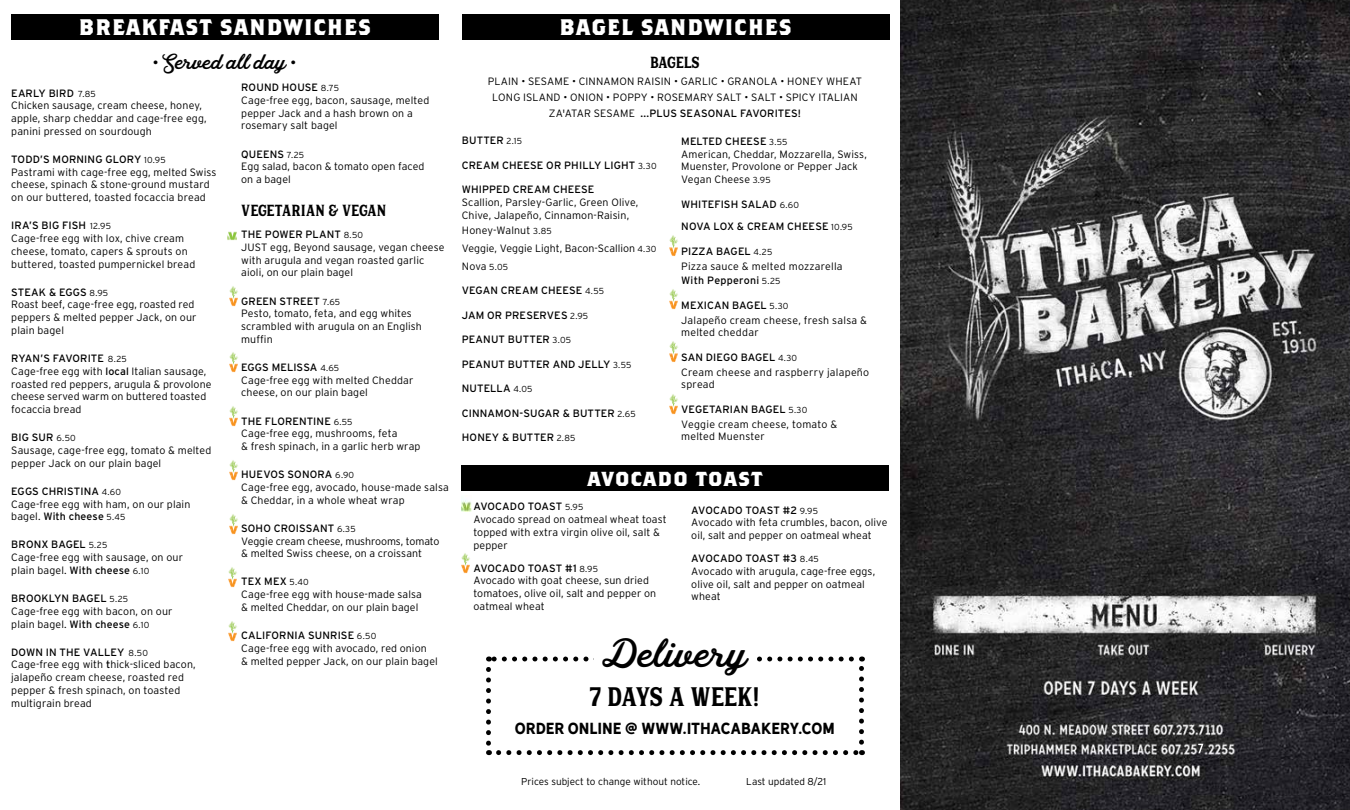
<style>
.page{position:relative;width:1350px;height:810px;background:#fff}
.page>*{position:absolute;margin:0;border:0;box-sizing:border-box;transform-origin:0 0}
.t1{font:37.5px "Hanley Script";letter-spacing:.005em;color:#000}
.t2{font:25px "Hanley Block Display";letter-spacing:-.02em;color:#000}
.t3{font:700 22.5px "Brothers";letter-spacing:.05em;color:#fff}
.t4{font:700 22.5px "Brothers OT";letter-spacing:.05em;color:#fff}
.t5{font:20px "Hanley Script";color:#000}
.t6{font:15px "Hanley Sans";letter-spacing:-.015em;color:#000}
.t7{font:15px "Hanley Block Display";letter-spacing:-.005em;color:#000}
.t8{font:300 10.62px/12.8px "Interstate";letter-spacing:.01em;color:#000}
.t9{font:10.62px/22.5px "Interstate";letter-spacing:.01em;color:#000}
.t10{font:300 10px "Interstate";color:#000}
.s1{font-weight:400}
.s2{font-size:8.75px}
.s3{font-weight:300;font-size:8.75px}
</style>
<div class="page">
<img style="left:669px;top:235px;width:9px;height:21px">
<div style="left:462px;top:14px;width:427px;height:25px;background:#000"></div>
<img style="left:669px;top:289px;width:9px;height:21px">
<img style="left:669px;top:341px;width:9px;height:21px">
<img style="left:669px;top:394px;width:9px;height:20px">
<img style="left:900px;top:0;width:450px;height:810px">
<div style="left:11px;top:14px;width:428px;height:25px;background:#000"></div>
<img style="left:228px;top:231px;width:9px;height:9px">
<img style="left:228px;top:567px;width:9px;height:20px">
<img style="left:228px;top:621px;width:9px;height:20px">
<img style="left:229px;top:460px;width:9px;height:21px">
<img style="left:229px;top:352px;width:9px;height:20px">
<img style="left:229px;top:286px;width:9px;height:21px">
<img style="left:229px;top:406px;width:9px;height:20px">
<img style="left:229px;top:514px;width:9px;height:20px">
<svg style="left:486px;top:669px;width:5px;height:86px"></svg>
<svg style="left:499px;top:750px;width:363px;height:5px"></svg>
<svg style="left:859px;top:657px;width:5px;height:85px"></svg>
<svg style="left:488px;top:657px;width:363px;height:5px"></svg>
<div style="left:594px;top:635px;width:162px;height:41px;background:#fff"></div>
<div style="left:461px;top:465px;width:428px;height:25px;background:#000"></div>
<img style="left:461px;top:500px;width:10px;height:11px">
<img style="left:461px;top:553px;width:9px;height:21px">
<h3 class="t3" style="left:79px;top:13px;width:294px">BREAKFAST SANDWICHES</h3>
<h3 class="t3" style="left:559px;top:13px;width:234px">BAGEL SANDWICHES</h3>
<h3 class="t5" style="left:153px;top:49px;width:145px">• Served all day •</h3>
<h3 class="t7" style="left:650px;top:53px;width:51px">BAGELS</h3>
<p class="t8" style="left:488px;top:73px;width:376px;line-height:16.2px;text-align:center">PLAIN • SESAME • CINNAMON RAISIN • GARLIC • GRANOLA • HONEY WHEAT<br>LONG ISLAND • ONION • POPPY • ROSEMARY SALT • SALT • SPICY ITALIAN<br>ZA'ATAR SESAME <span class="s1">...PLUS SEASONAL FAVORITES!</span></p>
<p class="t8" style="left:241px;top:81px;width:190px"><span class="s1">ROUND HOUSE</span> <span class="s2">8.75<br></span>Cage-free egg, bacon, sausage, melted pepper Jack and a hash brown on a rosemary salt bagel</p>
<p class="t8" style="left:241px;top:147px;width:185px"><span class="s1">QUEENS</span> <span class="s2">7.25<br></span>Egg salad, bacon &amp; tomato open faced on a bagel</p>
<p class="t8" style="left:11px;top:86px;width:197px"><span class="s1">EARLY BIRD</span> <span class="s2">7.85<br></span>Chicken sausage, cream cheese, honey, apple, sharp cheddar and cage-free egg, panini pressed on sourdough</p>
<p class="t8" style="left:11px;top:153px;width:207px"><span class="s1">TODD’S MORNING GLORY</span> <span class="s2">10.95<br></span>Pastrami with cage-free egg, melted Swiss cheese, spinach &amp; stone-ground mustard on our buttered, toasted focaccia bread</p>
<p class="t8" style="left:11px;top:219px;width:186px"><span class="s1">IRA’S BIG FISH</span> <span class="s2">12.95<br></span>Cage-free egg with lox, chive cream cheese, tomato, capers &amp; sprouts on buttered, toasted pumpernickel bread</p>
<p class="t8" style="left:11px;top:285px;width:187px"><span class="s1">STEAK &amp; EGGS</span> <span class="s2">8.95<br></span>Roast beef, cage-free egg, roasted red peppers &amp; melted pepper Jack, on our plain bagel</p>
<p class="t8" style="left:11px;top:352px;width:202px"><span class="s1">RYAN’S FAVORITE</span> <span class="s2">8.25<br></span>Cage-free egg with <span class="s1">local</span> Italian sausage, roasted red peppers, arugula &amp; provolone cheese served warm on buttered toasted focaccia bread</p>
<p class="t8" style="left:11px;top:431px;width:202px"><span class="s1">BIG SUR</span> <span class="s2">6.50<br></span>Sausage, cage-free egg, tomato &amp; melted pepper Jack on our plain bagel</p>
<p class="t8" style="left:11px;top:485px;width:181px"><span class="s1">EGGS CHRISTINA</span> <span class="s2">4.60<br></span>Cage-free egg with ham, on our plain bagel. <span class="s1">With cheese</span> <span class="s2">5.45</span></p>
<p class="t8" style="left:11px;top:538px;width:173px"><span class="s1">BRONX BAGEL</span> <span class="s2">5.25<br></span>Cage-free egg with sausage, on our plain bagel. <span class="s1">With cheese</span> <span class="s2">6.10</span></p>
<p class="t8" style="left:11px;top:592px;width:163px"><span class="s1">BROOKLYN BAGEL</span> <span class="s2">5.25<br></span>Cage-free egg with bacon, on our plain bagel. <span class="s1">With cheese</span> <span class="s2">6.10</span></p>
<p class="t8" style="left:11px;top:645px;width:186px"><span class="s1">DOWN IN THE VALLEY</span> <span class="s2">8.50<br></span>Cage-free egg with <span class="s1">t</span>hick-sliced bacon, jalapeño cream cheese, roasted red pepper &amp; fresh spinach, on toasted multigrain bread</p>
<p class="t9" style="left:462px;top:129px;width:62px">BUTTER <span class="s3">2.15</span></p>
<p class="t9" style="left:462px;top:154px;width:196px">CREAM CHEESE OR PHILLY LIGHT <span class="s3">3.30</span></p>
<p class="t9" style="left:462px;top:178px;width:134px">WHIPPED CREAM CHEESE</p>
<p class="t8" style="left:462px;top:196px;width:178px">Scallion, Parsley-Garlic, Green Olive,<br>Chive, Jalapeño, Cinnamon-Raisin,</p>
<p class="t8" style="left:462px;top:221px;width:196px;line-height:17.9px">Honey-Walnut <span class="s2">3.85<br></span>Veggie, Veggie Light, Bacon-Scallion <span class="s2">4.30<br></span>Nova <span class="s2">5.05</span></p>
<p class="t9" style="left:462px;top:279px;width:144px">VEGAN CREAM CHEESE <span class="s3">4.55</span></p>
<p class="t9" style="left:462px;top:304px;width:128px">JAM OR PRESERVES <span class="s3">2.95</span></p>
<p class="t9" style="left:462px;top:328px;width:111px">PEANUT BUTTER <span class="s3">3.05</span></p>
<p class="t9" style="left:462px;top:353px;width:171px">PEANUT BUTTER AND JELLY <span class="s3">3.55</span></p>
<p class="t9" style="left:462px;top:377px;width:72px">NUTELLA <span class="s3">4.05</span></p>
<p class="t9" style="left:462px;top:402px;width:175px">CINNAMON-SUGAR &amp; BUTTER <span class="s3">2.65</span></p>
<p class="t9" style="left:462px;top:426px;width:115px">HONEY &amp; BUTTER <span class="s3">2.85</span></p>
<p class="t8" style="left:681px;top:135px;width:187px"><span class="s1">MELTED CHEESE</span> <span class="s2">3.55<br></span>American, Cheddar, Mozzarella, Swiss,<br>Muenster, Provolone or Pepper Jack<br>Vegan Cheese <span class="s2">3.95</span></p>
<p class="t9" style="left:681px;top:193px;width:173px">WHITEFISH SALAD <span class="s3">6.60<br></span>NOVA LOX &amp; CREAM CHEESE <span class="s3">10.95</span></p>
<p class="t8" style="left:681px;top:244px;width:163px;line-height:14.8px"><span class="s1">PIZZA BAGEL</span> <span class="s2">4.25<br></span>Pizza sauce &amp; melted mozzarella<br><span class="s1">With Pepperoni</span> <span class="s2">5.25</span></p>
<p class="t8" style="left:681px;top:298px;width:187px;line-height:14.8px"><span class="s1">MEXICAN BAGEL</span> <span class="s2">5.30<br></span>Jalapeño cream cheese, fresh salsa &amp;</p>
<p class="t8" style="left:681px;top:326px;width:79px">melted cheddar</p>
<p class="t8" style="left:681px;top:350px;width:190px;line-height:14.8px"><span class="s1">SAN DIEGO BAGEL</span> <span class="s2">4.30<br></span>Cream cheese and raspberry jalapeño</p>
<p class="t8" style="left:681px;top:378px;width:35px">spread</p>
<p class="t8" style="left:681px;top:402px;width:158px;line-height:14.8px"><span class="s1">VEGETARIAN BAGEL</span> <span class="s2">5.30<br></span>Veggie cream cheese, tomato &amp;</p>
<p class="t8" style="left:681px;top:430px;width:85px">melted Muenster</p>
<h3 class="t7" style="left:241px;top:201px;width:147px">VEGETARIAN &amp; VEGAN</h3>
<p class="t8" style="left:241px;top:228px;width:205px"><span class="s1">THE POWER PLANT</span> <span class="s2">8.50<br></span>JUST egg, Beyond sausage, vegan cheese with arugula and vegan roasted garlic aioli, on our plain bagel</p>
<p class="t8" style="left:241px;top:294px;width:182px"><span class="s1">GREEN STREET</span> <span class="s2">7.65<br></span>Pesto, tomato, feta, and egg whites scrambled with arugula on an English muffin</p>
<p class="t8" style="left:241px;top:361px;width:174px"><span class="s1">EGGS MELISSA</span> <span class="s2">4.65<br></span>Cage-free egg with melted Cheddar cheese, on our plain bagel</p>
<p class="t8" style="left:241px;top:414px;width:181px"><span class="s1">THE FLORENTINE</span> <span class="s2">6.55<br></span>Cage-free egg, mushrooms, feta<br>&amp; fresh spinach, in a garlic herb wrap</p>
<p class="t8" style="left:241px;top:468px;width:209px"><span class="s1">HUEVOS SONORA</span> <span class="s2">6.90<br></span>Cage-free egg, avocado, house-made salsa &amp; Cheddar, in a whole wheat wrap</p>
<p class="t8" style="left:241px;top:522px;width:200px"><span class="s1">SOHO CROISSANT</span> <span class="s2">6.35<br></span>Veggie cream cheese, mushrooms, tomato &amp; melted Swiss cheese, on a croissant</p>
<p class="t8" style="left:241px;top:575px;width:182px"><span class="s1">TEX MEX</span> <span class="s2">5.40<br></span>Cage-free egg with house-made salsa &amp; melted Cheddar, on our plain bagel</p>
<p class="t8" style="left:241px;top:629px;width:198px"><span class="s1">CALIFORNIA SUNRISE</span> <span class="s2">6.50<br></span>Cage-free egg with avocado, red onion<br>&amp; melted pepper Jack, on our plain bagel</p>
<h1 class="t1" style="left:602px;top:630px;width:146px">Delivery</h1>
<h2 class="t2" style="left:589px;top:681px;width:173px">7 DAYS A WEEK!</h2>
<h3 class="t6" style="left:515px;top:719px;width:321px">ORDER ONLINE @ WWW.ITHACABAKERY.COM</h3>
<h3 class="t4" style="left:587px;top:468px;width:177px">AVOCADO TOAST</h3>
<p class="t8" style="left:473px;top:500px;width:195px"><span class="s1">AVOCADO TOAST</span> <span class="s2">5.95<br></span>Avocado spread on oatmeal wheat toast topped with extra virgin olive oil, salt &amp; pepper</p>
<p class="t8" style="left:473px;top:562px;width:184px"><span class="s1">AVOCADO TOAST #1</span> <span class="s2">8.95<br></span>Avocado with goat cheese, sun dried tomatoes, olive oil, salt and pepper on oatmeal wheat</p>
<p class="t8" style="left:691px;top:503px;width:198px"><span class="s1">AVOCADO TOAST #2</span> <span class="s2">9.95<br></span>Avocado with feta crumbles, bacon, olive oil, salt and pepper on oatmeal wheat</p>
<p class="t8" style="left:691px;top:552px;width:186px"><span class="s1">AVOCADO TOAST #3</span> <span class="s2">8.45<br></span>Avocado with arugula, cage-free eggs, olive oil, salt and pepper on oatmeal wheat</p>
<p class="t10" style="left:521px;top:776px;width:180px">Prices subject to change without notice.</p>
<p class="t10" style="left:746px;top:776px;width:82px">Last updated 8/21</p>
</div>
